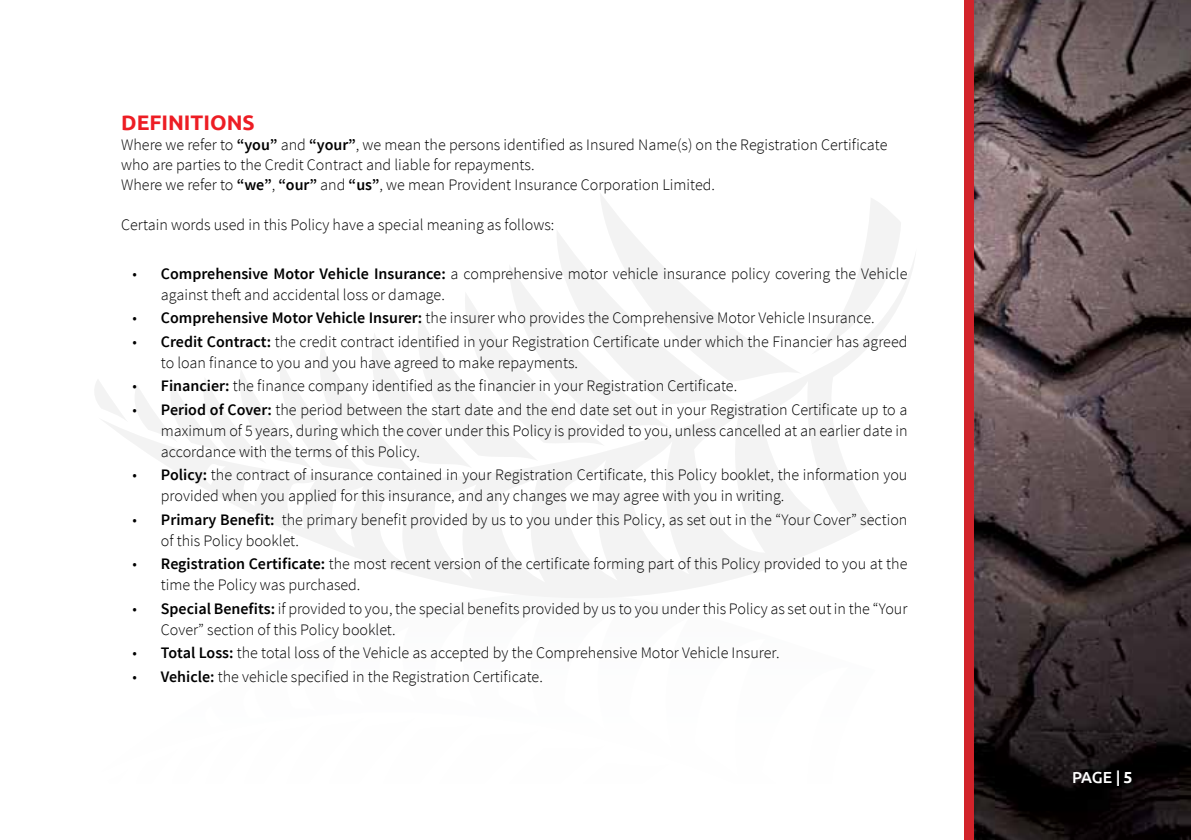
<style>
.page{position:relative;width:1191px;height:840px;background:#fff}
.page>*{position:absolute;margin:0;border:0;box-sizing:border-box;transform-origin:0 0}
.t1{font:700 21px "Ubuntu";color:#ed1d24}
.t2{font:300 16px/20.8px "Source Sans Pro";color:#000}
.t3{font:500 16px "Ubuntu";color:#fff}
.s1{font-weight:600}
.s2{font-weight:700}
</style>
<div class="page">
<div style="left:964px;top:0;width:227px;height:839px;background:#d2232a"></div>
<svg style="left:95px;top:194px;width:820px;height:404px"></svg>
<img style="left:974px;top:0;width:217px;height:839px">
<h1 class="t1" style="left:121px;top:109px;width:135px">DEFINITIONS</h1>
<p class="t2" style="left:121px;top:134px;width:767px;line-height:20px">Where we refer to <span class="s1">“you”</span> and <span class="s1">“your”</span>, we mean the persons identified as Insured Name(s) on the Registration Certificate who are parties to the Credit Contract and liable for repayments.<br>Where we refer to <span class="s1">“we”</span>, <span class="s1">“our”</span> and <span class="s1">“us”</span>, we mean Provident Insurance Corporation Limited.</p>
<p class="t2" style="left:121px;top:214px;width:435px">Certain words used in this Policy have a special meaning as follows:</p>
<p class="t2" style="left:161px;top:263px;width:748px;text-indent:-28px">• <span class="s1">Comprehensive Motor Vehicle Insurance:</span> a comprehensive motor vehicle insurance policy covering the Vehicle against theft and accidental loss or damage.</p>
<p class="t2" style="left:132px;top:307px;width:743px">• <span class="s1">Comprehensive Motor Vehicle Insurer:</span> the insurer who provides the Comprehensive Motor Vehicle Insurance.</p>
<p class="t2" style="left:161px;top:331px;width:748px;text-indent:-28px">• <span class="s1">Credit Contract:</span> the credit contract identified in your Registration Certificate under which the Financier has agreed to loan finance to you and you have agreed to make repayments.</p>
<p class="t2" style="left:132px;top:375px;width:606px">• <span class="s1">Financier:</span> the finance company identified as the financier in your Registration Certificate.</p>
<p class="t2" style="left:161px;top:399px;width:748px;text-align:justify;text-indent:-28px">• <span class="s1">Period of Cover:</span> the period between the start date and the end date set out in your Registration Certificate up to a maximum of 5 years, during which the cover under this Policy is provided to you, unless cancelled at an earlier date in accordance with the terms of this Policy.</p>
<p class="t2" style="left:161px;top:464px;width:748px;text-indent:-28px">• <span class="s1">Policy:</span> the contract of insurance contained in your Registration Certificate, this Policy booklet, the information you provided when you applied for this insurance, and any changes we may agree with you in writing.</p>
<p class="t2" style="left:161px;top:509px;width:748px;text-indent:-28px">• <span class="s1">Primary Benefit:</span> the primary benefit provided by us to you under this Policy, as set out in the “Your Cover” section of this Policy booklet.</p>
<p class="t2" style="left:161px;top:553px;width:748px;text-indent:-28px">• <span class="s1">Registration Certificate:</span> the most recent version of the certificate forming part of this Policy provided to you at the time the Policy was purchased.</p>
<p class="t2" style="left:161px;top:598px;width:748px;text-indent:-28px">• <span class="s1">Special Benefits:</span> if provided to you, the special benefits provided by us to you under this Policy as set out in the “Your<br>Cover” section of this Policy booklet.</p>
<p class="t2" style="left:132px;top:642px;width:648px">• <span class="s1">Total Loss:</span> the total loss of the Vehicle as accepted by the Comprehensive Motor Vehicle Insurer.</p>
<p class="t2" style="left:132px;top:666px;width:412px">• <span class="s1">Vehicle:</span> the vehicle specified in the Registration Certificate.</p>
<p class="t3" style="left:1072px;top:766px;width:62px">PAGE | <span class="s2">5</span></p>
</div>
